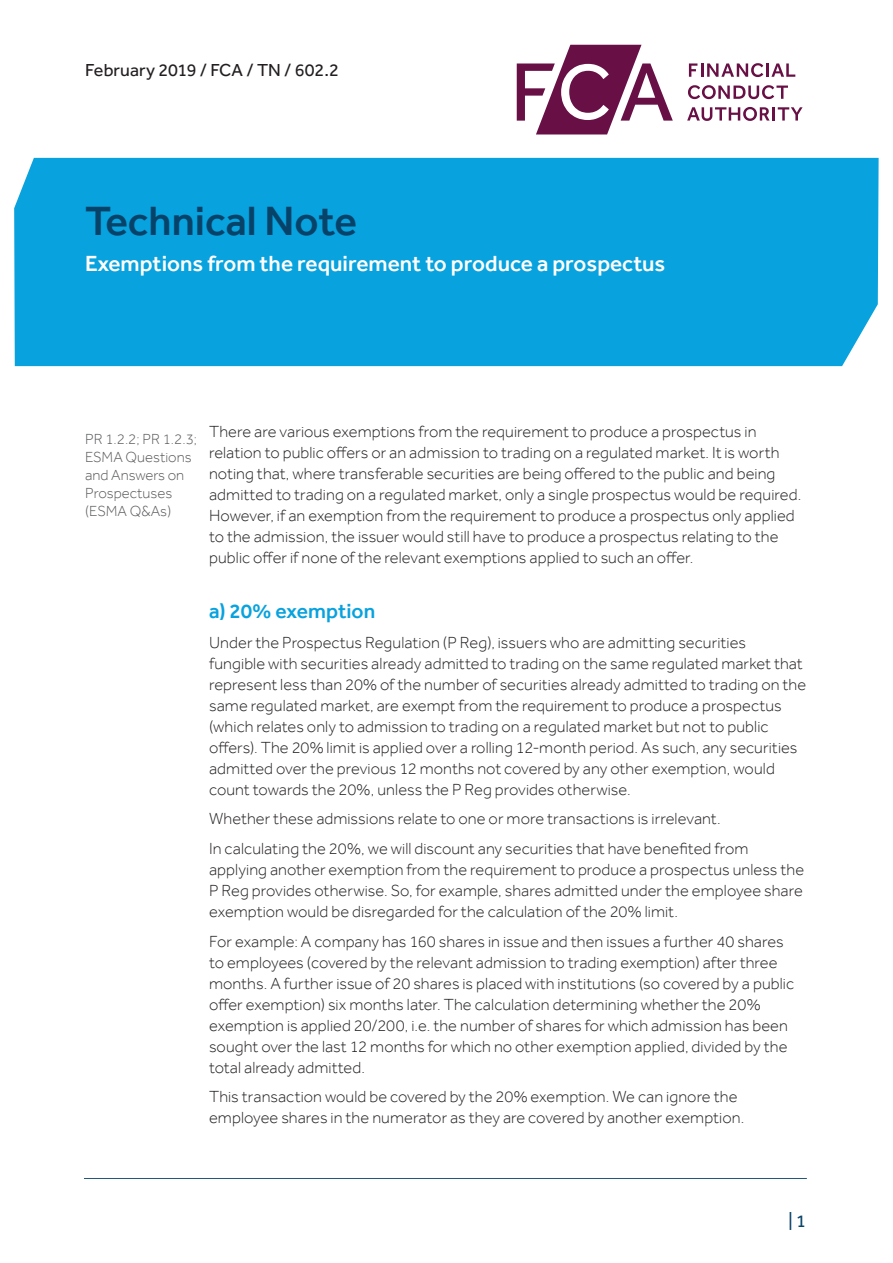
<style>
.page{position:relative;width:893px;height:1263px;background:#fff}
.page>*{position:absolute;margin:0;border:0;box-sizing:border-box;transform-origin:0 0}
.t1{font:500 42px "Effra";color:#074269}
.t2{font:500 22.5px "Effra";color:#fff}
.Header_level_1{font:500 21px "Effra";letter-spacing:-.005em;color:#08a2de}
.Ref_number_header{font:18px "Effra";letter-spacing:.005em;color:#231f20}
.t3{font:18px "Effra";color:#074269}
.Body_text{font:300 16.5px/21px "Effra";letter-spacing:.005em;color:#231f20}
.Rule_in_left_margin{font:300 15px/18px "Effra";color:#57585a}
</style>
<div class="page">
<div style="left:14px;top:158px;width:865px;height:208px;background:#08a2de"></div>
<hr style="left:84px;top:1178px;width:723px;height:1px;background:#074269">
<svg style="left:517px;top:45px;width:156px;height:89px"></svg>
<svg style="left:689px;top:63px;width:74px;height:14px"></svg>
<hr style="left:766px;top:63px;width:3px;height:14px;background:#681046">
<svg style="left:771px;top:63px;width:24px;height:14px"></svg>
<svg style="left:688px;top:85px;width:100px;height:14px"></svg>
<svg style="left:687px;top:107px;width:83px;height:14px"></svg>
<hr style="left:772px;top:107px;width:3px;height:14px;background:#681046">
<svg style="left:778px;top:107px;width:25px;height:14px"></svg>
<p class="Ref_number_header" style="left:85px;top:59px;width:255px">February 2019 / FCA / TN / 602.2</p>
<h1 class="t1" style="left:85px;top:196px;width:274px">Technical Note</h1>
<h2 class="t2" style="left:85px;top:250px;width:582px">Exemptions from the requirement to produce a prospectus</h2>
<p class="Rule_in_left_margin" style="left:85px;top:430px;width:114px">PR 1.2.2; PR 1.2.3;<br>ESMA Questions and Answers on<br>Prospectuses (ESMA Q&amp;As)</p>
<p class="Body_text" style="left:209px;top:421px;width:594px">There are various exemptions from the requirement to produce a prospectus in relation to public offers or an admission to trading on a regulated market. It is worth noting that, where transferable securities are being offered to the public and being admitted to trading on a regulated market, only a single prospectus would be required.<br>However, if an exemption from the requirement to produce a prospectus only applied to the admission, the issuer would still have to produce a prospectus relating to the public offer if none of the relevant exemptions applied to such an offer.</p>
<p class="Header_level_1" style="left:209px;top:599px;width:168px">a) 20% exemption</p>
<p class="Body_text" style="left:209px;top:632px;width:599px">Under the Prospectus Regulation (P Reg), issuers who are admitting securities fungible with securities already admitted to trading on the same regulated market that represent less than 20% of the number of securities already admitted to trading on the same regulated market, are exempt from the requirement to produce a prospectus (which relates only to admission to trading on a regulated market but not to public offers). The 20% limit is applied over a rolling 12-month period. As such, any securities admitted over the previous 12 months not covered by any other exemption, would count towards the 20%, unless the P Reg provides otherwise.</p>
<p class="Body_text" style="left:209px;top:808px;width:513px">Whether these admissions relate to one or more transactions is irrelevant.</p>
<p class="Body_text" style="left:209px;top:838px;width:597px">In calculating the 20%, we will discount any securities that have benefited from applying another exemption from the requirement to produce a prospectus unless the P Reg provides otherwise. So, for example, shares admitted under the employee share exemption would be disregarded for the calculation of the 20% limit.</p>
<p class="Body_text" style="left:209px;top:930px;width:587px">For example: A company has 160 shares in issue and then issues a further 40 shares to employees (covered by the relevant admission to trading exemption) after three months. A further issue of 20 shares is placed with institutions (so covered by a public offer exemption) six months later. The calculation determining whether the 20% exemption is applied 20/200, i.e. the number of shares for which admission has been sought over the last 12 months for which no other exemption applied, divided by the total already admitted.</p>
<p class="Body_text" style="left:209px;top:1086px;width:537px">This transaction would be covered by the 20% exemption. We can ignore the employee shares in the numerator as they are covered by another exemption.</p>
<p class="t3" style="left:788px;top:1210px;width:19px">| 1</p>
</div>
